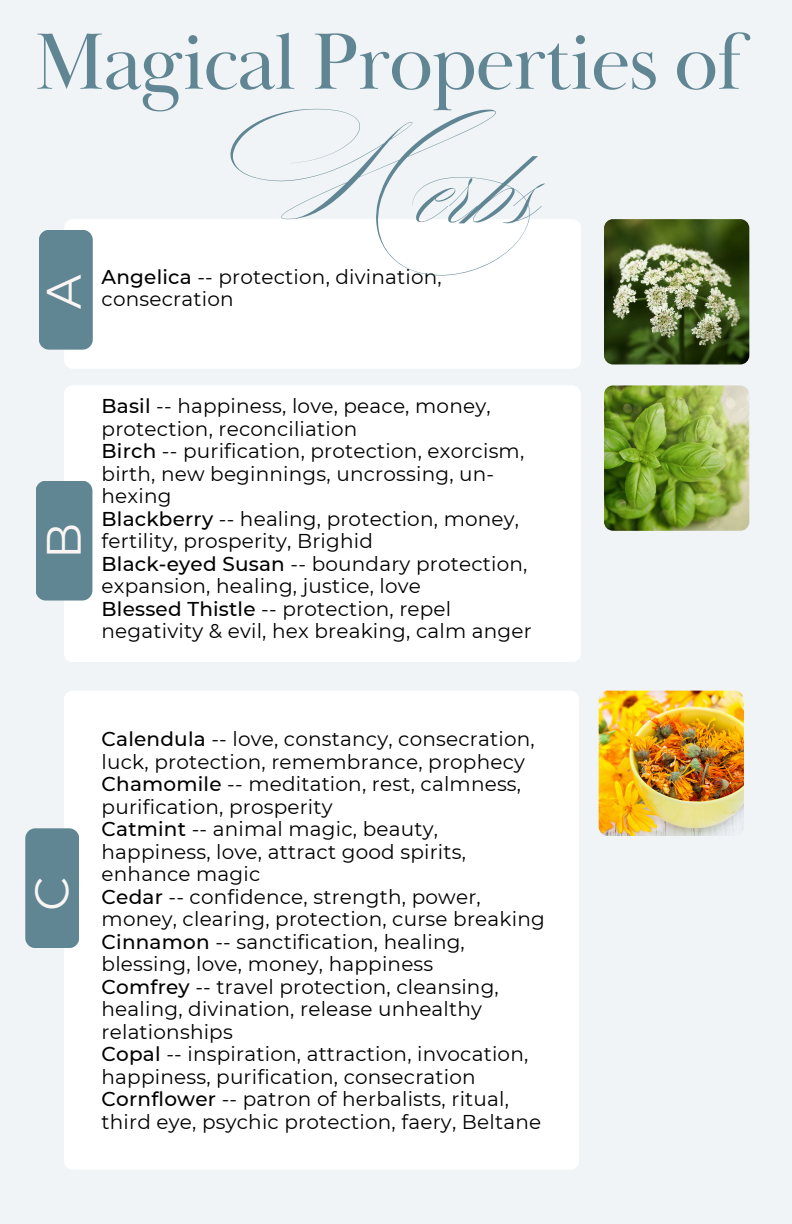
<style>
.page{position:relative;width:792px;height:1224px;background:#f0f4f7}
.page>*{position:absolute;margin:0;border:0;box-sizing:border-box;transform-origin:0 0}
.t1{font:105.8px "Blosta Script";color:#618693}
.t2{font:82.4px "Baskerville Display PT";letter-spacing:-.025em;color:#618693}
.t3{font:48px "Montserrat";color:#fbf6f3}
.t4{font:20px/22.4px "Montserrat";letter-spacing:.01em;color:#000}
.s1{font-weight:500}
</style>
<div class="page">
<div style="left:64px;top:691px;width:515px;height:479px;background:#fff;border-radius:9px"></div>
<div style="left:64px;top:219px;width:517px;height:150px;background:#fff;border-radius:9px"></div>
<div style="left:39px;top:230px;width:54px;height:120px;background:#618693;border-radius:10px"></div>
<div style="left:25px;top:828px;width:54px;height:120px;background:#618693;border-radius:10px"></div>
<img style="left:604px;top:219px;width:145px;height:145px;border-radius:9px">
<img style="left:604px;top:385px;width:145px;height:146px;border-radius:9px">
<img style="left:599px;top:691px;width:145px;height:145px;border-radius:9px">
<div style="left:64px;top:385px;width:517px;height:277px;background:#fff;border-radius:9px"></div>
<div style="left:36px;top:481px;width:56px;height:120px;background:#618693;border-radius:10px"></div>
<h2 class="t2" style="left:35px;top:12px;width:711px">Magical Properties of</h2>
<p class="t1" style="left:251px;top:125px;width:302px">Herbs</p>
<h1 class="t3" style="left:34px;top:309px;width:36px;rotate:-90deg">A</h1>
<p class="t4" style="left:102px;top:266px;width:342px"><span class="s1">Angelica</span> -- protection, divination, consecration</p>
<p class="t3" style="left:34px;top:559px;width:38px;rotate:-90deg">B</p>
<p class="t4" style="left:102px;top:395px;width:391px"><span class="s1">Basil</span> -- happiness, love, peace, money, protection, reconciliation</p>
<p class="t4" style="left:102px;top:440px;width:424px"><span class="s1">Birch</span> -- purification, protection, exorcism, birth, new beginnings, uncrossing, un&shy;hexing</p>
<p class="t4" style="left:102px;top:507px;width:419px"><span class="s1">Blackberry</span> -- healing, protection, money, fertility, prosperity, Brighid</p>
<p class="t4" style="left:102px;top:552px;width:427px"><span class="s1">Black-eyed Susan</span> -- boundary protection, expansion, healing, justice, love</p>
<p class="t4" style="left:102px;top:597px;width:432px"><span class="s1">Blessed Thistle</span> -- protection, repel negativity &amp; evil, hex breaking, calm anger</p>
<p class="t3" style="left:22px;top:911px;width:36px;rotate:-90deg">C</p>
<p class="t4" style="left:102px;top:728px;width:435px"><span class="s1">Calendula</span> -- love, constancy, consecration, luck, protection, remembrance, prophecy</p>
<p class="t4" style="left:102px;top:773px;width:421px"><span class="s1">Chamomile</span> -- meditation, rest, calmness, purification, prosperity</p>
<p class="t4" style="left:102px;top:818px;width:366px"><span class="s1">Catmint</span> -- animal magic, beauty, happiness, love, attract good spirits, enhance magic</p>
<p class="t4" style="left:102px;top:886px;width:445px"><span class="s1">Cedar</span> -- confidence, strength, power, money, clearing, protection, curse breaking</p>
<p class="t4" style="left:102px;top:931px;width:365px"><span class="s1">Cinnamon</span> -- sanctification, healing, blessing, love, money, happiness</p>
<p class="t4" style="left:102px;top:976px;width:399px"><span class="s1">Comfrey</span> -- travel protection, cleansing, healing, divination, release unhealthy relationships</p>
<p class="t4" style="left:102px;top:1043px;width:428px"><span class="s1">Copal</span> -- inspiration, attraction, invocation, happiness, purification, consecration</p>
<p class="t4" style="left:102px;top:1088px;width:441px"><span class="s1">Cornflower</span> -- patron of herbalists, ritual, third eye, psychic protection, faery, Beltane</p>
</div>
